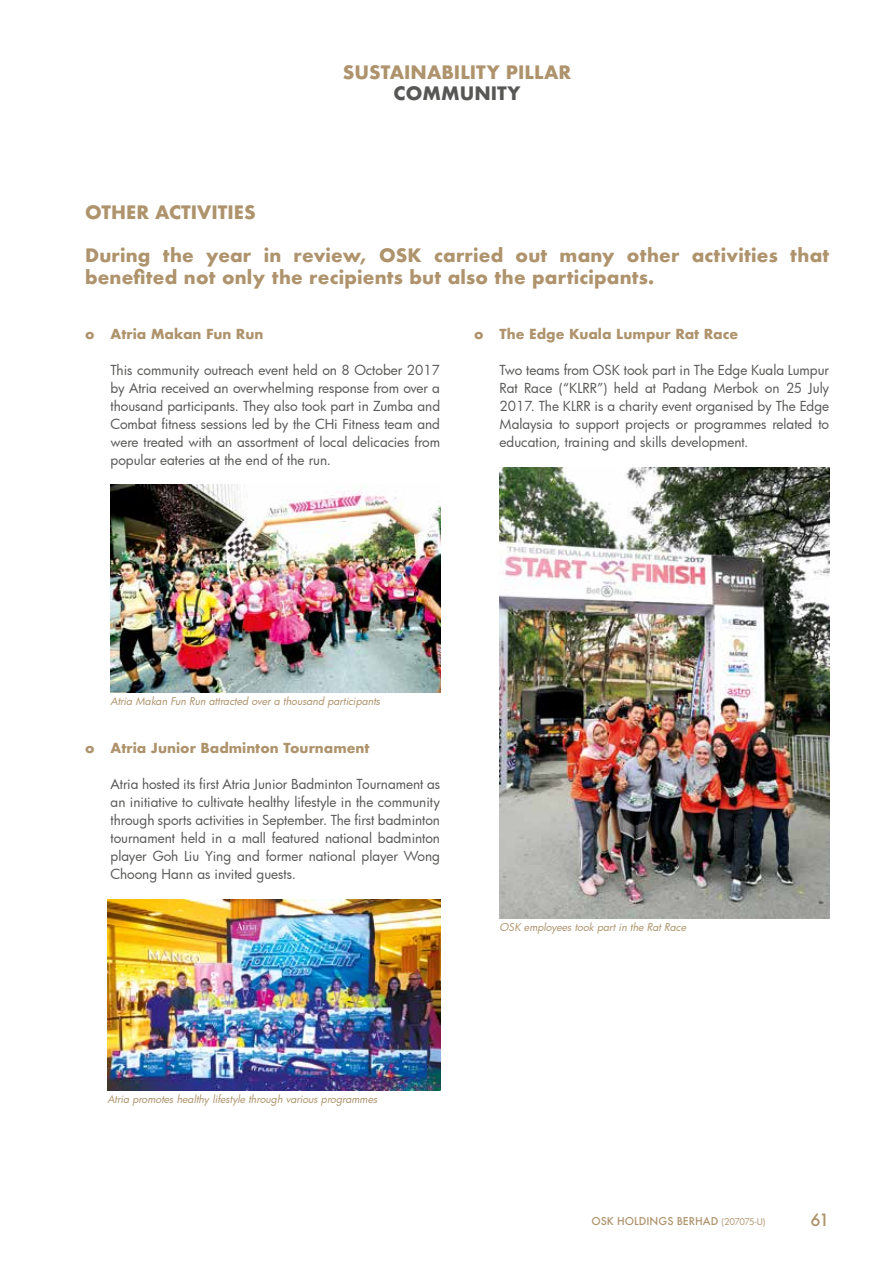
<style>
.page{position:relative;width:893px;height:1263px;background:#fff}
.page>*{position:absolute;margin:0;border:0;box-sizing:border-box;transform-origin:0 0}
.t1{font:700 18px/21.6px "Futura";letter-spacing:.01em;color:#ae936c}
.t2{font:700 18px "Futura";color:#575756}
.t3{font:500 16.5px "Futura";color:#ae936c}
.t4{font:13.5px/18px "Futura";color:#575756;text-align:justify}
.t5{font:700 13.5px "Futura";color:#ae936c}
.t6{font:italic 10.5px "Futura";color:#ae936c}
.t7{font:500 10.5px "Futura";color:#ae936c}
.s1{font-weight:400;font-size:9px}
</style>
<div class="page">
<img style="left:111px;top:484px;width:329px;height:209px">
<img style="left:500px;top:468px;width:329px;height:450px">
<img style="left:107px;top:899px;width:333px;height:191px">
<h1 class="t1" style="left:343px;top:61px;width:230px">SUSTAINABILITY PILLAR</h1>
<h1 class="t2" style="left:394px;top:81px;width:129px">COMMUNITY</h1>
<h1 class="t1" style="left:85px;top:201px;width:172px">OTHER ACTIVITIES</h1>
<h1 class="t1" style="left:85px;top:245px;width:746px">During the year in review, OSK carried out many other activities that benefited not only the recipients but also the participants.</h1>
<p class="t5" style="left:85px;top:324px;width:180px">o Atria Makan Fun Run</p>
<p class="t4" style="left:111px;top:360px;width:331px">This community outreach event held on 8 October 2017 by Atria received an overwhelming response from over a thousand participants. They also took part in Zumba and Combat fitness sessions led by the CHi Fitness team and were treated with an assortment of local delicacies from popular eateries at the end of the run.</p>
<p class="t5" style="left:474px;top:324px;width:265px">o The Edge Kuala Lumpur Rat Race</p>
<p class="t4" style="left:500px;top:360px;width:331px">Two teams from OSK took part in The Edge Kuala Lumpur Rat Race (“KLRR”) held at Padang Merbok on 25 July 2017. The KLRR is a charity event organised by The Edge Malaysia to support projects or programmes related to education, training and skills development.</p>
<p class="t6" style="left:111px;top:694px;width:271px">Atria Makan Fun Run attracted over a thousand participants</p>
<p class="t5" style="left:85px;top:738px;width:286px">o Atria Junior Badminton Tournament</p>
<p class="t4" style="left:111px;top:774px;width:331px">Atria hosted its first Atria Junior Badminton Tournament as an initiative to cultivate healthy lifestyle in the community through sports activities in September. The first badminton tournament held in a mall featured national badminton player Goh Liu Ying and former national player Wong Choong Hann as invited guests.</p>
<p class="t6" style="left:500px;top:920px;width:188px">OSK employees took part in the Rat Race</p>
<p class="t6" style="left:107px;top:1092px;width:271px">Atria promotes healthy lifestyle through various programmes</p>
<p class="t7" style="left:591px;top:1214px;width:175px">OSK HOLDINGS BERHAD <span class="s1">(207075-U)</span></p>
<p class="t3" style="left:810px;top:1208px;width:20px">61</p>
</div>
